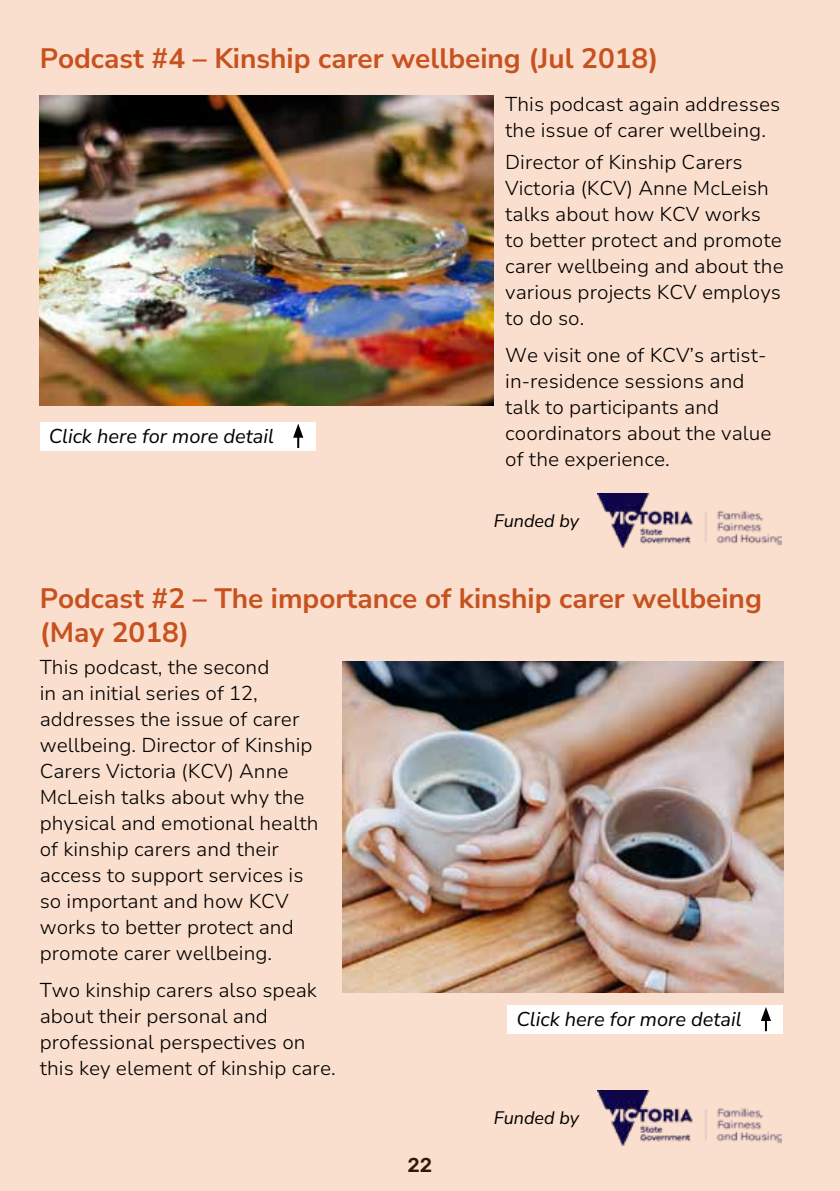
<style>
.page{position:relative;width:840px;height:1191px;background:#fff}
.page>*{position:absolute;margin:0;border:0;box-sizing:border-box;transform-origin:0 0}
.t1{font:200 28px/34px "Nunito Sans 12 pt";color:#c7521f}
.t2{font:200 20px/26px "Nunito Sans 12 pt";color:#000}
.t3{font:italic 200 20px "Nunito Sans 12 pt";color:#000}
.t4{font:500 20px "Rubik";color:#000}
.t5{font:italic 200 18px "Nunito Sans 12 pt";color:#000}
</style>
<div class="page">
<div style="left:0;top:0;width:839px;height:1191px;background:#fbdfce"></div>
<img style="left:40px;top:96px;width:453px;height:309px">
<img style="left:342px;top:661px;width:440px;height:331px">
<img style="left:597px;top:493px;width:184px;height:54px">
<img style="left:597px;top:1090px;width:184px;height:55px">
<div style="left:40px;top:422px;width:275px;height:29px;background:#fff"></div>
<svg style="left:293px;top:424px;width:10px;height:24px"></svg>
<div style="left:507px;top:1005px;width:275px;height:29px;background:#fff"></div>
<svg style="left:761px;top:1007px;width:9px;height:24px"></svg>
<h1 class="t1" style="left:40px;top:40px;width:620px">Podcast #4 – Kinship carer wellbeing (Jul 2018)</h1>
<p class="t2" style="left:505px;top:90px;width:276px">This podcast again addresses the issue of carer wellbeing.</p>
<p class="t2" style="left:505px;top:148px;width:280px">Director of Kinship Carers<br>Victoria (KCV) Anne McLeish talks about how KCV works to better protect and promote carer wellbeing and about the various projects KCV employs to do so.</p>
<p class="t2" style="left:505px;top:341px;width:268px">We visit one of KCV’s artist&shy;in-residence sessions and talk to participants and coordinators about the value of the experience.</p>
<p class="t3" style="left:49px;top:422px;width:227px">Click here for more detail</p>
<p class="t5" style="left:493px;top:508px;width:87px">Funded by</p>
<h1 class="t1" style="left:40px;top:580px;width:723px">Podcast #2 – The importance of kinship carer wellbeing (May 2018)</h1>
<p class="t2" style="left:40px;top:653px;width:280px">This podcast, the second<br>in an initial series of 12, addresses the issue of carer wellbeing. Director of Kinship<br>Carers Victoria (KCV) Anne<br>McLeish talks about why the physical and emotional health of kinship carers and their access to support services is so important and how KCV works to better protect and promote carer wellbeing.</p>
<p class="t2" style="left:40px;top:976px;width:297px">Two kinship carers also speak about their personal and professional perspectives on this key element of kinship care.</p>
<p class="t3" style="left:516px;top:1005px;width:227px">Click here for more detail</p>
<p class="t4" style="left:407px;top:1154px;width:26px">22</p>
<p class="t5" style="left:493px;top:1105px;width:87px">Funded by</p>
</div>
